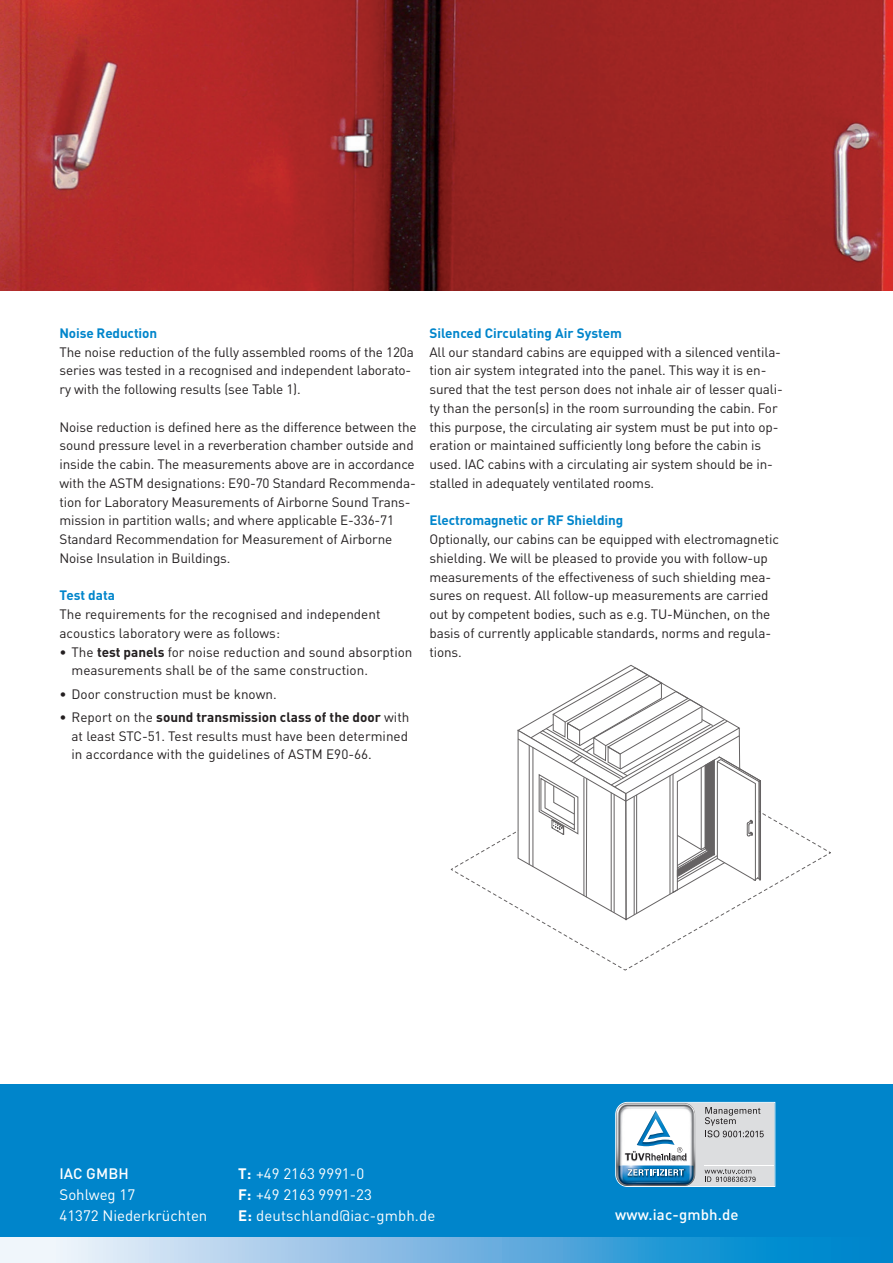
<style>
.page{position:relative;width:893px;height:1263px;background:#fff}
.page>*{position:absolute;margin:0;border:0;box-sizing:border-box;transform-origin:0 0}
.t1{font:15px/21px "DIN Pro";color:#fff}
.t2{font:500 15px "DIN Pro";letter-spacing:.01em;color:#fff}
.t3{font:13.5px/18.8px "DIN Pro";letter-spacing:-.01em;color:#231f20}
.t4{font:700 13.5px "DIN Pro";letter-spacing:-.01em;color:#0085cb}
.s1{font-weight:700}
</style>
<div class="page">
<div style="left:0;top:1084px;width:893px;height:179px;background:#0085cb"></div>
<svg style="left:0;top:1238px;width:756px;height:25px;background:#88c0e6"></svg>
<img style="left:0;top:0;width:893px;height:290px">
<svg style="left:450px;top:665px;width:381px;height:305px"></svg>
<svg style="left:615px;top:1102px;width:160px;height:85px;background:#bcc9d2"></svg>
<p class="t4" style="left:60px;top:324px;width:99px">Noise Reduction</p>
<p class="t3" style="left:60px;top:342px;width:356px">The noise reduction of the fully assembled rooms of the 120a series was tested in a recognised and independent laborato&shy;ry with the following results (see Table 1).</p>
<p class="t3" style="left:60px;top:417px;width:359px">Noise reduction is defined here as the difference between the sound pressure level in a reverberation chamber outside and inside the cabin. The measurements above are in accordance with the ASTM designations: E90-70 Standard Recommenda&shy;tion for Laboratory Measurements of Airborne Sound Trans&shy;mission in partition walls; and where applicable E-336-71<br>Standard Recommendation for Measurement of Airborne Noise Insulation in Buildings.</p>
<p class="t4" style="left:60px;top:586px;width:57px">Test data</p>
<p class="t3" style="left:60px;top:604px;width:322px">The requirements for the recognised and independent acoustics laboratory were as follows:</p>
<p class="t3" style="left:72px;top:642px;width:342px;text-indent:-12px">• The <span class="s1">test panels</span> for noise reduction and sound absorption measurements shall be of the same construction.</p>
<p class="t3" style="left:60px;top:684px;width:219px">• Door construction must be known.</p>
<p class="t3" style="left:72px;top:707px;width:339px;text-align:justify;text-indent:-12px">• Report on the <span class="s1">sound transmission class of the door</span> with at least STC-51. Test results must have been determined in accordance with the guidelines of ASTM E90-66.</p>
<p class="t4" style="left:429px;top:324px;width:194px">Silenced Circulating Air System</p>
<p class="t3" style="left:429px;top:342px;width:355px">All our standard cabins are equipped with a silenced ventila&shy;tion air system integrated into the panel. This way it is en&shy;sured that the test person does not inhale air of lesser quali&shy;ty than the person(s) in the room surrounding the cabin. For this purpose, the circulating air system must be put into op&shy;eration or maintained sufficiently long before the cabin is used. IAC cabins with a circulating air system should be in&shy;stalled in adequately ventilated rooms.</p>
<p class="t4" style="left:429px;top:511px;width:195px">Electromagnetic or RF Shielding</p>
<p class="t3" style="left:429px;top:529px;width:351px">Optionally, our cabins can be equipped with electromagnetic shielding. We will be pleased to provide you with follow-up measurements of the effectiveness of such shielding mea&shy;sures on request. All follow-up measurements are carried out by competent bodies, such as e.g. TU-München, on the basis of currently applicable standards, norms and regula&shy;tions.</p>
<p class="t2" style="left:60px;top:1163px;width:71px">IAC GMBH</p>
<p class="t1" style="left:60px;top:1183px;width:149px">Sohlweg 17<br>41372 Niederkrüchten</p>
<p class="t1" style="left:238px;top:1162px;width:199px"><span class="s1">T:</span> +49 2163 9991-0<br><span class="s1">F:</span> +49 2163 9991-23<br><span class="s1">E:</span> deutschland@iac-gmbh.de</p>
<p class="t2" style="left:615px;top:1204px;width:125px">www.iac-gmbh.de</p>
</div>
